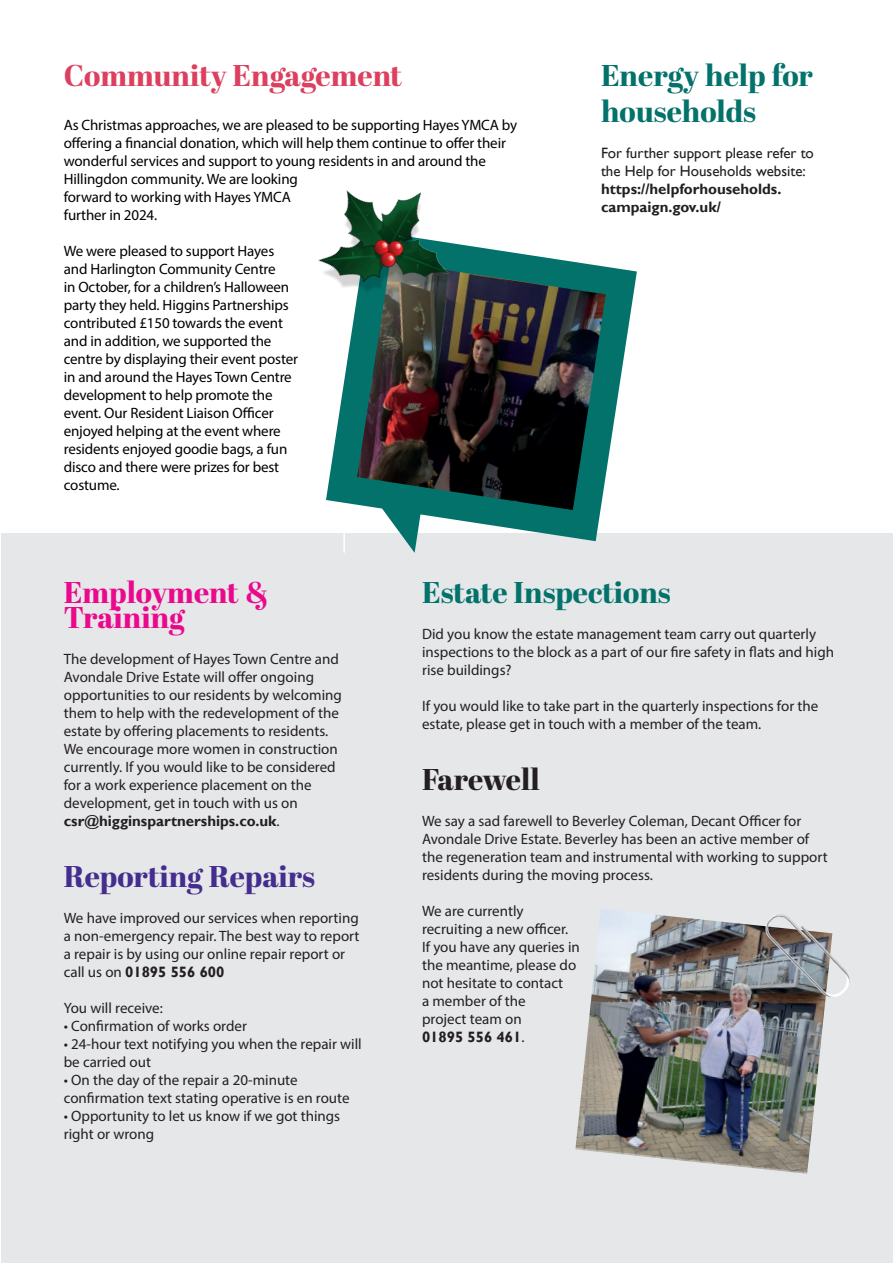
<style>
.page{position:relative;width:893px;height:1263px;background:#fff}
.page>*{position:absolute;margin:0;border:0;box-sizing:border-box;transform-origin:0 0}
.t1{font:800 30px/36px "Abril Display";color:#03726b}
.t2{font:800 30px/25.5px "Abril Display";color:#ea098d}
.t3{font:800 30px "Abril Display";color:#dd405f}
.t4{font:800 30px "Abril Display";color:#442d8e}
.t5{font:800 30px "Abril Display";letter-spacing:-.005em;color:#231f20}
.t6{font:15px/18px "Myriad Pro";color:#231f20}
.t7{font:15px/18px "Myriad Pro";letter-spacing:-.01em;color:#000}
.t8{font:700 15px/18px "Gill Sans";color:#231f20}
.t9{font:15px/18px "Gill Sans";color:#231f20}
.s1{font-family:"Myriad Pro";font-weight:400}
</style>
<div class="page">
<div style="left:1px;top:534px;width:892px;height:729px;background:#e6e7e9"></div>
<img style="left:575px;top:909px;width:251px;height:265px">
<img style="left:326px;top:247px;width:311px;height:306px">
<img style="left:318px;top:190px;width:164px;height:155px">
<img style="left:765px;top:914px;width:84px;height:83px">
<h1 class="t3" style="left:64px;top:55px;width:340px">Community Engagement</h1>
<p class="t7" style="left:64px;top:116px;width:455px">As Christmas approaches, we are pleased to be supporting Hayes YMCA by offering a financial donation, which will help them continue to offer their wonderful services and support to young residents in and around the Hillingdon community. We are looking<br>forward to working with Hayes YMCA<br>further in 2024.</p>
<p class="t7" style="left:64px;top:242px;width:236px">We were pleased to support Hayes and Harlington Community Centre<br>in October, for a children’s Halloween party they held. Higgins Partnerships contributed £150 towards the event and in addition, we supported the centre by displaying their event poster in and around the Hayes Town Centre development to help promote the event. Our Resident Liaison Officer enjoyed helping at the event where residents enjoyed goodie bags, a fun disco and there were prizes for best costume.</p>
<h1 class="t1" style="left:601px;top:60px;width:213px">Energy help for households</h1>
<p class="t9" style="left:601px;top:145px;width:214px">For further support please refer to the Help for Households website:</p>
<p class="t8" style="left:601px;top:181px;width:182px">https://helpforhouseholds. campaign.gov.uk/</p>
<h1 class="t2" style="left:64px;top:581px;width:207px">Employment &amp;<br>Training</h1>
<p class="t6" style="left:64px;top:650px;width:280px">The development of Hayes Town Centre and Avondale Drive Estate will offer ongoing opportunities to our residents by welcoming them to help with the redevelopment of the estate by offering placements to residents.<br>We encourage more women in construction currently. If you would like to be considered for a work experience placement on the development, get in touch with us on</p>
<p class="t8" style="left:64px;top:813px;width:217px">csr@higginspartnerships.co.uk<span class="s1">.</span></p>
<h1 class="t4" style="left:64px;top:855px;width:253px">Reporting Repairs</h1>
<p class="t6" style="left:64px;top:909px;width:297px;text-align:justify">We have improved our services when reporting a non-emergency repair. The best way to report a repair is by using our online repair report or</p>
<p class="t8" style="left:64px;top:963px;width:162px"><span class="s1">call us on</span> 01895 556 600</p>
<p class="t6" style="left:64px;top:999px;width:101px">You will receive:</p>
<p class="t6" style="left:64px;top:1017px;width:185px">• Confirmation of works order</p>
<p class="t6" style="left:64px;top:1035px;width:300px">• 24-hour text notifying you when the repair will be carried out</p>
<p class="t6" style="left:64px;top:1071px;width:287px">• On the day of the repair a 20-minute confirmation text stating operative is en route</p>
<p class="t6" style="left:64px;top:1107px;width:278px">• Opportunity to let us know if we got things right or wrong</p>
<h1 class="t1" style="left:422px;top:576px;width:250px">Estate Inspections</h1>
<p class="t6" style="left:422px;top:625px;width:414px">Did you know the estate management team carry out quarterly inspections to the block as a part of our fire safety in flats and high rise buildings?</p>
<p class="t6" style="left:422px;top:697px;width:398px">If you would like to take part in the quarterly inspections for the estate, please get in touch with a member of the team.</p>
<h1 class="t5" style="left:422px;top:758px;width:119px">Farewell</h1>
<p class="t6" style="left:422px;top:811px;width:407px">We say a sad farewell to Beverley Coleman, Decant Officer for Avondale Drive Estate. Beverley has been an active member of the regeneration team and instrumental with working to support residents during the moving process.</p>
<p class="t6" style="left:422px;top:901px;width:159px">We are currently recruiting a new officer.<br>If you have any queries in the meantime, please do not hesitate to contact<br>a member of the<br>project team on</p>
<p class="t8" style="left:422px;top:1028px;width:104px">01895 556 461<span class="s1">.</span></p>
</div>
